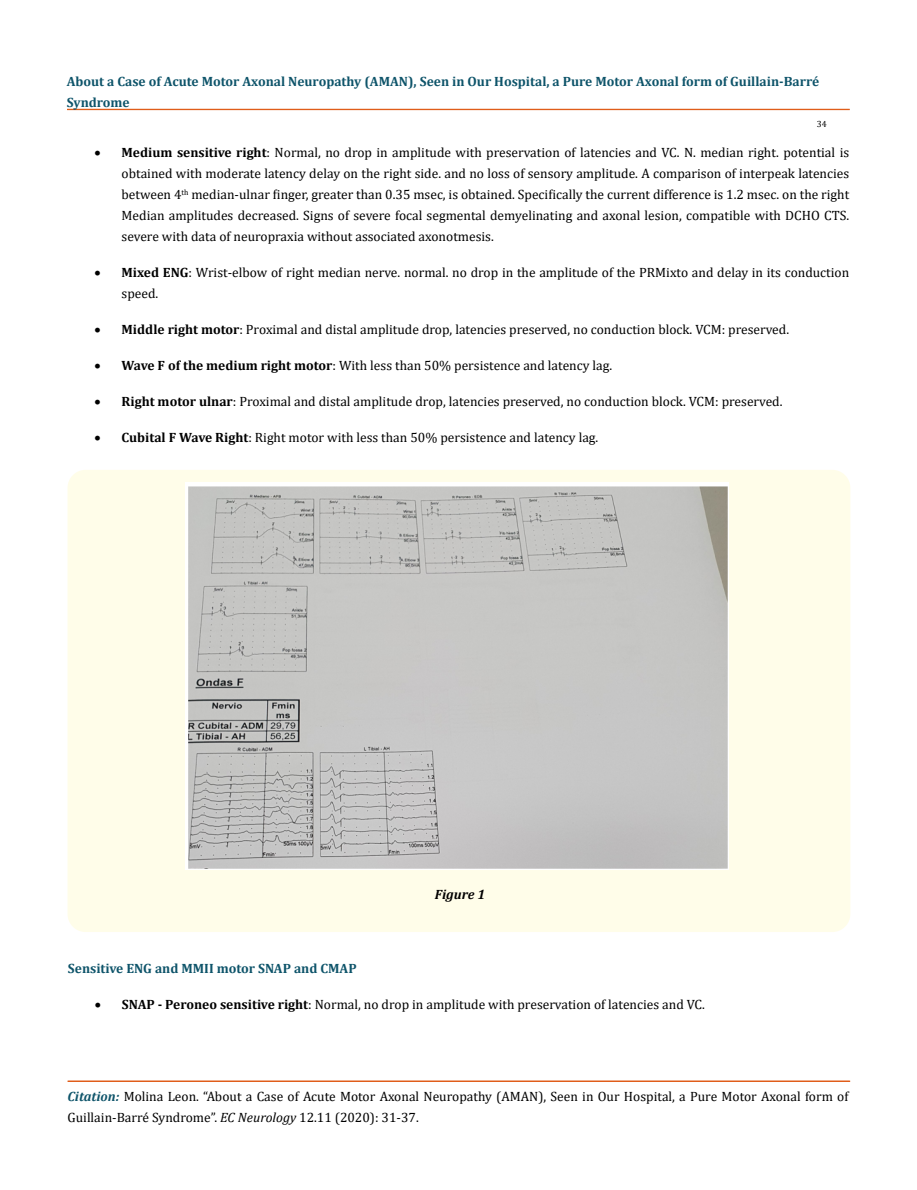
<style>
.page{position:relative;width:917px;height:1190px;background:#fff}
.page>*{position:absolute;margin:0;border:0;box-sizing:border-box;transform-origin:0 0}
.t1{font:13.5px/21px "Cambria";color:#000}
.t2{font:700 13.5px/21px "Cambria";color:#0e546a}
.t3{font:italic 700 13.5px "Cambria";color:#000}
.t4{font:9px "Cambria";color:#000}
.s1{font-weight:700}
.s2{font-weight:700;font-style:italic;color:#0e546a}
.s3{font-style:italic}
</style>
<div class="page">
<div style="left:67px;top:109px;width:782px;height:1px;border:1px solid #e05d1a"></div>
<div style="left:68px;top:1081px;width:781px;height:1px;border:1px solid #e05d1a"></div>
<div style="left:68px;top:470px;width:782px;height:462px;background:#fffde9;border-radius:18px"></div>
<img style="left:186px;top:482px;width:542px;height:387px">
<p class="t2" style="left:67px;top:71px;width:754px">About a Case of Acute Motor Axonal Neuropathy (AMAN), Seen in Our Hospital, a Pure Motor Axonal form of Guillain-Barré<br>Syndrome</p>
<p class="t4" style="left:816px;top:118px;width:11px">34</p>
<p class="t1" style="left:122px;top:142px;width:729px;text-align:justify;text-indent:-27px">• <span class="s1">Medium sensitive right</span>: Normal, no drop in amplitude with preservation of latencies and VC. N. median right. potential is obtained with moderate latency delay on the right side. and no loss of sensory amplitude. A comparison of interpeak latencies between 4<sup>th</sup> median-ulnar finger, greater than 0.35 msec, is obtained. Specifically the current difference is 1.2 msec. on the right Median amplitudes decreased. Signs of severe focal segmental demyelinating and axonal lesion, compatible with DCHO CTS. severe with data of neuropraxia without associated axonotmesis.</p>
<p class="t1" style="left:122px;top:262px;width:729px;text-indent:-27px">• <span class="s1">Mixed ENG</span>: Wrist-elbow of right median nerve. normal. no drop in the amplitude of the PRMixto and delay in its conduction speed.</p>
<p class="t1" style="left:95px;top:319px;width:696px">• <span class="s1">Middle right motor</span>: Proximal and distal amplitude drop, latencies preserved, no conduction block. VCM: preserved.</p>
<p class="t1" style="left:95px;top:355px;width:519px">• <span class="s1">Wave F of the medium right motor</span>: With less than 50% persistence and latency lag.</p>
<p class="t1" style="left:95px;top:391px;width:689px">• <span class="s1">Right motor ulnar</span>: Proximal and distal amplitude drop, latencies preserved, no conduction block. VCM: preserved.</p>
<p class="t1" style="left:95px;top:427px;width:505px">• <span class="s1">Cubital F Wave Right</span>: Right motor with less than 50% persistence and latency lag.</p>
<p class="t3" style="left:435px;top:885px;width:52px">Figure 1</p>
<p class="t2" style="left:68px;top:957px;width:290px">Sensitive ENG and MMII motor SNAP and CMAP</p>
<p class="t1" style="left:95px;top:993px;width:611px">• <span class="s1">SNAP - Peroneo sensitive right</span>: Normal, no drop in amplitude with preservation of latencies and VC.</p>
<p class="t1" style="left:68px;top:1086px;width:782px"><span class="s2">Citation:</span> Molina Leon. “About a Case of Acute Motor Axonal Neuropathy (AMAN), Seen in Our Hospital, a Pure Motor Axonal form of<br>Guillain-Barré Syndrome”. <span class="s3">EC Neurology</span> 12.11 (2020): 31-37.</p>
</div>
